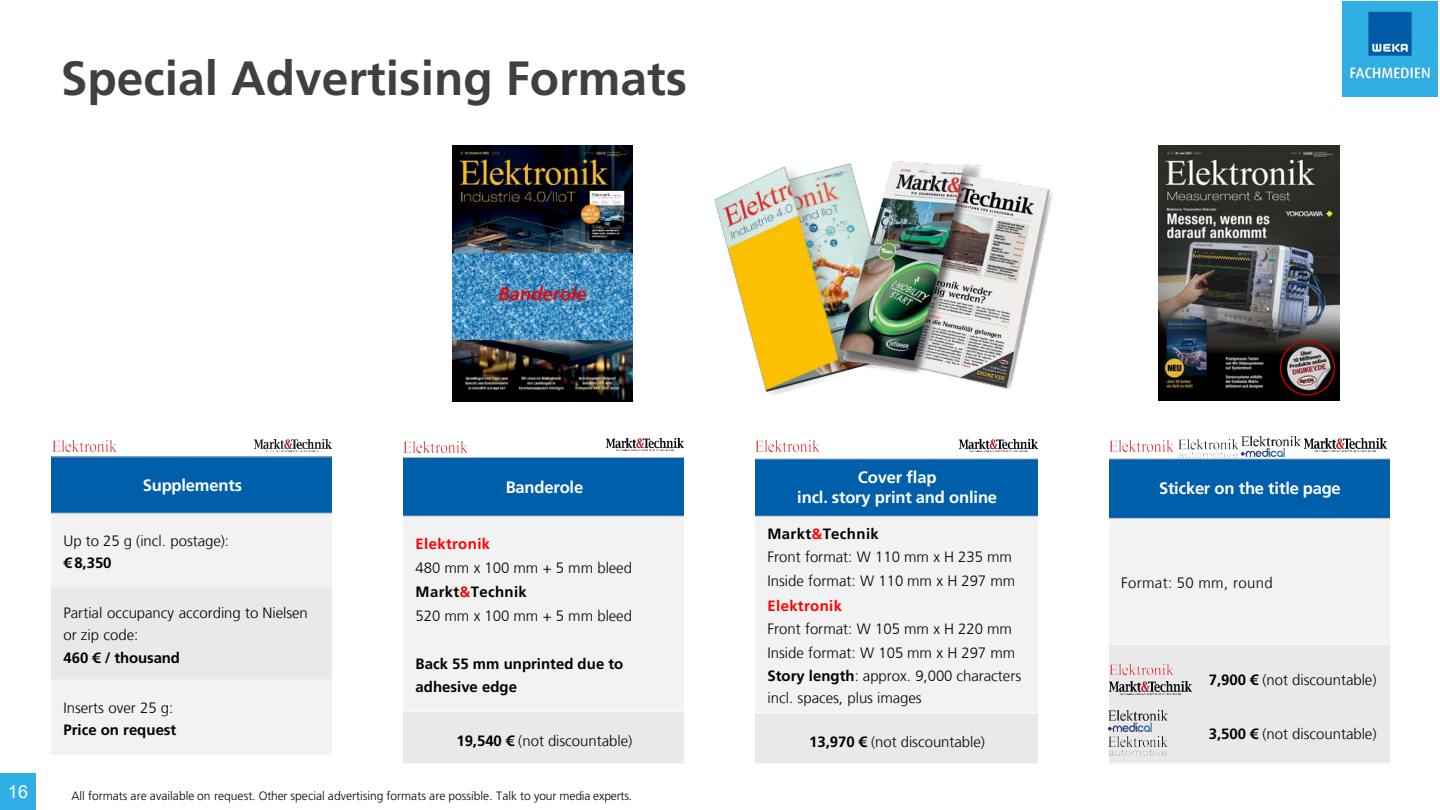
<style>
.page{position:relative;width:1440px;height:810px;background:#fff}
.page>*{position:absolute;margin:0;border:0;box-sizing:border-box;transform-origin:0 0}
.t1{font:700 48px "Frutiger LT Std";color:#404040}
.t2{font:18px "Arial";color:#fff}
.t3{font:700 16.5px/19.8px "Frutiger LT Std";letter-spacing:-.015em;color:#fff;text-align:center}
.t4{font:700 16.5px "Frutiger LT Com";letter-spacing:-.015em;color:#fff}
.t5{font:300 15px/22.5px "Frutiger LT Com";color:#000}
.t6{font:700 15px/22.5px "Frutiger LT Com";letter-spacing:.005em;color:#000}
.t7{font:700 15px "Frutiger LT Com";letter-spacing:.02em;color:#f00}
.t8{font:300 15px "Frutiger LT Com";letter-spacing:.02em;color:#000}
.t9{font:300 12px "Frutiger LT Std";letter-spacing:-.005em;color:#000}
.s1{font-family:"Frutiger LT Std";font-weight:700}
.s2{font-weight:700}
.s3{color:#f00}
</style>
<div class="page">
<img style="left:1343px;top:2px;width:95px;height:94px">
<div style="left:755px;top:459px;width:282px;height:57px;background:#005faa"></div>
<div style="left:755px;top:516px;width:282px;height:197px;background:#f2f2f2"></div>
<div style="left:755px;top:713px;width:282px;height:51px;background:#e9e9e9"></div>
<hr style="left:755px;top:516px;width:282px;height:1px;background:#bcbec0">
<hr style="left:755px;top:712px;width:282px;height:1px;background:#fff">
<hr style="left:755px;top:458px;width:282px;height:1px;background:#bcbec0">
<hr style="left:755px;top:763px;width:282px;height:1px;background:#fff">
<div style="left:0;top:774px;width:36px;height:36px;background:#2fafe5"></div>
<img style="left:960px;top:439px;width:77px;height:13px">
<img style="left:755px;top:441px;width:64px;height:11px">
<img style="left:714px;top:167px;width:112px;height:228px">
<img style="left:826px;top:161px;width:227px;height:228px">
<div style="left:1109px;top:459px;width:280px;height:59px;background:#005faa"></div>
<div style="left:1109px;top:518px;width:280px;height:126px;background:#f2f2f2"></div>
<div style="left:1109px;top:644px;width:280px;height:119px;background:#e9e9e9"></div>
<hr style="left:1109px;top:518px;width:280px;height:1px;background:#bcbec0">
<hr style="left:1109px;top:644px;width:280px;height:1px;background:#fff">
<hr style="left:1109px;top:458px;width:280px;height:1px;background:#bcbec0">
<img style="left:1108px;top:737px;width:60px;height:18px">
<img style="left:1109px;top:441px;width:64px;height:11px">
<img style="left:1109px;top:711px;width:59px;height:20px">
<img style="left:1304px;top:439px;width:83px;height:13px">
<img style="left:1158px;top:145px;width:181px;height:256px">
<div style="left:1280px;top:340px;width:55px;height:56px;border:2px solid #c00000;border-radius:50%"></div>
<img style="left:1242px;top:436px;width:59px;height:21px">
<img style="left:1179px;top:439px;width:59px;height:19px">
<img style="left:1109px;top:664px;width:64px;height:11px">
<img style="left:1109px;top:681px;width:83px;height:13px">
<div style="left:403px;top:457px;width:281px;height:59px;background:#005faa"></div>
<div style="left:403px;top:516px;width:281px;height:196px;background:#f2f2f2"></div>
<div style="left:403px;top:712px;width:281px;height:52px;background:#e9e9e9"></div>
<hr style="left:403px;top:516px;width:281px;height:1px;background:#bcbec0">
<hr style="left:403px;top:711px;width:281px;height:1px;background:#fff">
<hr style="left:403px;top:457px;width:281px;height:1px;background:#bcbec0">
<hr style="left:403px;top:763px;width:281px;height:1px;background:#fff">
<img style="left:403px;top:441px;width:64px;height:11px">
<img style="left:606px;top:439px;width:78px;height:12px">
<img style="left:452px;top:146px;width:181px;height:255px">
<img style="left:53px;top:441px;width:64px;height:11px">
<img style="left:254px;top:439px;width:78px;height:13px">
<div style="left:51px;top:457px;width:281px;height:56px;background:#005faa"></div>
<div style="left:51px;top:513px;width:281px;height:74px;background:#f2f2f2"></div>
<div style="left:51px;top:587px;width:281px;height:92px;background:#e9e9e9"></div>
<div style="left:51px;top:679px;width:281px;height:76px;background:#f2f2f2"></div>
<hr style="left:51px;top:513px;width:281px;height:1px;background:#bcbec0">
<hr style="left:51px;top:456px;width:281px;height:1px;background:#bcbec0">
<h2 class="t1" style="left:61px;top:50px;width:628px">Special Advertising Formats</h2>
<p class="t2" style="left:8px;top:779px;width:22px">16</p>
<p class="t3" style="left:143px;top:475px;width:101px">Supplements</p>
<p class="t5" style="left:64px;top:529px;width:167px">Up to 25 g (incl. postage): <span class="s1">€ 8,350</span></p>
<p class="t5" style="left:64px;top:601px;width:246px">Partial occupancy according to Nielsen or zip code:<br><span class="s1">460 € / thousand</span></p>
<p class="t5" style="left:64px;top:696px;width:114px">Inserts over 25 g:<br><span class="s2">Price on request</span></p>
<p class="t4" style="left:506px;top:477px;width:79px">Banderole</p>
<p class="t7" style="left:416px;top:535px;width:76px">Elektronik</p>
<p class="t5" style="left:416px;top:557px;width:218px">480 mm x 100 mm + 5 mm bleed</p>
<p class="t6" style="left:416px;top:581px;width:113px">Markt<span class="s3">&amp;</span>Technik</p>
<p class="t5" style="left:416px;top:605px;width:218px">520 mm x 100 mm + 5 mm bleed</p>
<p class="t6" style="left:416px;top:653px;width:209px">Back 55 mm unprinted due to adhesive edge</p>
<p class="t5" style="left:456px;top:730px;width:177px"><span class="s2">19,540 €</span> (not discountable)</p>
<p class="t9" style="left:71px;top:790px;width:562px">All formats are available on request. Other special advertising formats are possible. Talk to your media experts.</p>
<p class="t3" style="left:797px;top:468px;width:201px">Cover flap<br>incl. story print and online</p>
<p class="t6" style="left:768px;top:522px;width:113px">Markt<span class="s3">&amp;</span>Technik</p>
<p class="t5" style="left:768px;top:546px;width:246px">Front format: W 110 mm x H 235 mm</p>
<p class="t5" style="left:768px;top:570px;width:249px">Inside format: W 110 mm x H 297 mm</p>
<p class="t7" style="left:768px;top:596px;width:76px">Elektronik</p>
<p class="t5" style="left:768px;top:618px;width:246px">Front format: W 105 mm x H 220 mm</p>
<p class="t5" style="left:768px;top:642px;width:255px">Inside format: W 105 mm x H 297 mm<br><span class="s2">Story length</span>: approx. 9,000 characters incl. spaces, plus images</p>
<p class="t5" style="left:809px;top:730px;width:177px"><span class="s2">13,970 €</span> (not discountable)</p>
<p class="t4" style="left:1159px;top:479px;width:183px">Sticker on the title page</p>
<p class="t8" style="left:1121px;top:574px;width:153px">Format: 50 mm, round</p>
<p class="t5" style="left:1209px;top:669px;width:169px"><span class="s2">7,900 €</span> (not discountable)</p>
<p class="t5" style="left:1209px;top:723px;width:169px"><span class="s2">3,500 €</span> (not discountable)</p>
</div>
